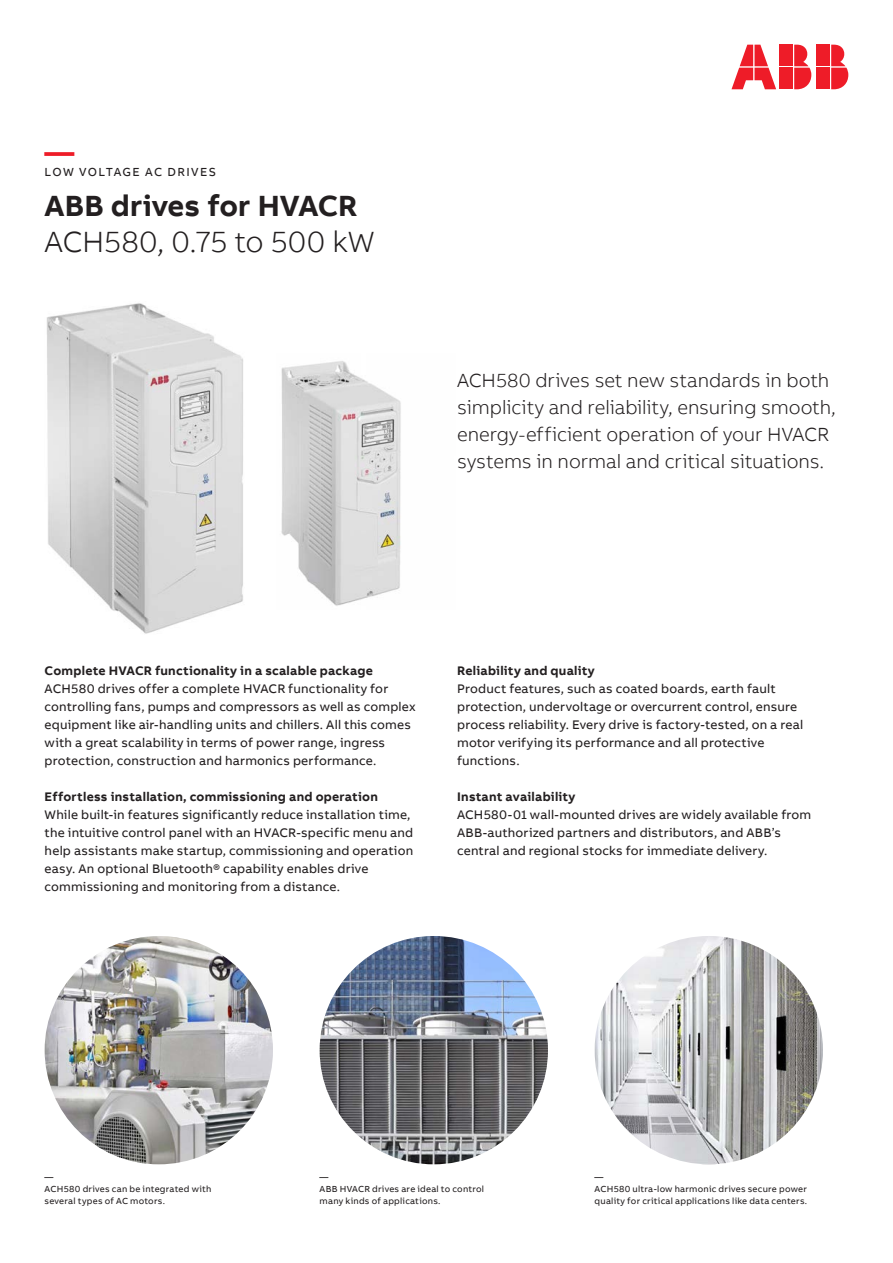
<style>
.page{position:relative;width:893px;height:1263px;background:#fff}
.page>*{position:absolute;margin:0;border:0;box-sizing:border-box;transform-origin:0 0}
.t1{font:300 30px "AB Bvoice";color:#231f20}
.t2{font:700 30px "AB Bvoice";color:#231f20}
.t3{font:700 30px "AB Bvoice";color:#ee1c28}
.t4{font:300 19.5px/27px "AB Bvoice";letter-spacing:-.005em;color:#231f20}
.t5{font:12.75px/18px "AB Bvoice";letter-spacing:.015em;color:#231f20}
.t6{font:700 12.75px "AB Bvoice";letter-spacing:.02em;color:#231f20}
.t7{font:12px "AB Bvoice";letter-spacing:.115em;color:#231f20}
.t8{font:9px/12px "AB Bvoice";letter-spacing:.025em;color:#231f20}
</style>
<div class="page">
<img style="left:47px;top:303px;width:196px;height:331px">
<img style="left:281px;top:361px;width:120px;height:245px">
<div style="left:817px;top:45px;width:13px;height:21px;background:#ee1c28"></div>
<div style="left:817px;top:68px;width:13px;height:21px;background:#ee1c28"></div>
<svg style="left:831px;top:45px;width:17px;height:44px"></svg>
<svg style="left:731px;top:45px;width:45px;height:44px"></svg>
<div style="left:780px;top:45px;width:13px;height:21px;background:#ee1c28"></div>
<div style="left:780px;top:68px;width:13px;height:21px;background:#ee1c28"></div>
<svg style="left:794px;top:45px;width:17px;height:44px"></svg>
<img style="left:45px;top:936px;width:228px;height:228px;border-radius:114px">
<img style="left:320px;top:936px;width:228px;height:228px;border-radius:114px">
<img style="left:595px;top:936px;width:228px;height:228px;border-radius:114px">
<h1 class="t3" style="left:45px;top:132px;width:31px">—</h1>
<p class="t7" style="left:45px;top:165px;width:173px">LOW VOLTAGE AC DRIVES</p>
<h1 class="t2" style="left:45px;top:186px;width:314px">ABB drives for HVACR</h1>
<h1 class="t1" style="left:45px;top:224px;width:331px">ACH580, 0.75 to 500 kW</h1>
<h2 class="t4" style="left:457px;top:367px;width:380px">ACH580 drives set new standards in both simplicity and reliability, ensuring smooth, energy-efficient operation of your HVACR systems in normal and critical situations.</h2>
<p class="t6" style="left:45px;top:662px;width:330px">Complete HVACR functionality in a scalable package</p>
<p class="t5" style="left:45px;top:679px;width:373px">ACH580 drives offer a complete HVACR functionality for controlling fans, pumps and compressors as well as complex equipment like air-handling units and chillers. All this comes with a great scalability in terms of power range, ingress protection, construction and harmonics performance.</p>
<p class="t6" style="left:45px;top:788px;width:335px">Effortless installation, commissioning and operation</p>
<p class="t5" style="left:45px;top:805px;width:370px">While built-in features significantly reduce installation time, the intuitive control panel with an HVACR-specific menu and help assistants make startup, commissioning and operation easy. An optional Bluetooth® capability enables drive commissioning and monitoring from a distance.</p>
<p class="t6" style="left:457px;top:662px;width:139px">Reliability and quality</p>
<p class="t5" style="left:457px;top:679px;width:348px">Product features, such as coated boards, earth fault protection, undervoltage or overcurrent control, ensure process reliability. Every drive is factory-tested, on a real motor verifying its performance and all protective functions.</p>
<p class="t6" style="left:457px;top:788px;width:120px">Instant availability</p>
<p class="t5" style="left:457px;top:805px;width:356px">ACH580-01 wall-mounted drives are widely available from<br>ABB-authorized partners and distributors, and ABB’s central and regional stocks for immediate delivery.</p>
<p class="t8" style="left:45px;top:1171px;width:168px">—<br>ACH580 drives can be integrated with several types of AC motors.</p>
<p class="t8" style="left:320px;top:1171px;width:166px">—<br>ABB HVACR drives are ideal to control many kinds of applications.</p>
<p class="t8" style="left:595px;top:1171px;width:214px">—<br>ACH580 ultra-low harmonic drives secure power quality for critical applications like data centers.</p>
</div>
